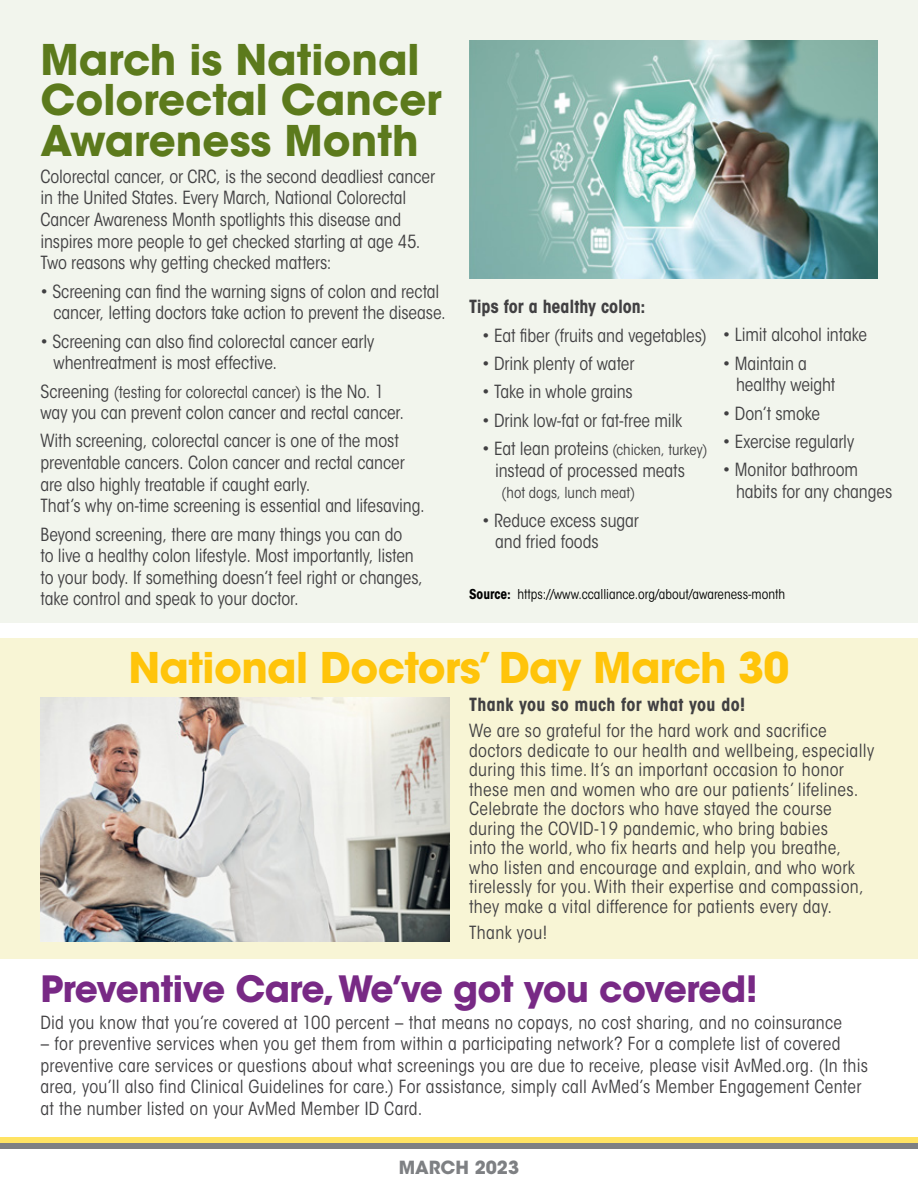
<style>
.page{position:relative;width:918px;height:1188px;background:#fff}
.page>*{position:absolute;margin:0;border:0;box-sizing:border-box;transform-origin:0 0}
.t1{font:700 42px/40.5px "ITC Avant Garde Std";color:#5c7a1c}
.t2{font:700 42px "ITC Avant Garde Std";letter-spacing:-.015em;color:#ffc40a}
.t3{font:700 36px "ITC Avant Garde Std";letter-spacing:-.015em;color:#782985}
.t4{font:condensed 18px/21.6px "ITC Avant Garde Std";color:#414042}
.t5{font:condensed 18px/19.5px "ITC Avant Garde Std";letter-spacing:.02em;color:#414042}
.t6{font:700 condensed 18px "ITC Avant Garde Std";letter-spacing:.005em;color:#414042}
.t7{font:700 18px "ITC Avant Garde Std";color:#7e8083}
.t8{font:condensed 16.5px "ITC Avant Garde Std";color:#414042}
.t9{font:condensed 15px "ITC Avant Garde Std";letter-spacing:.005em;color:#414042}
.t10{font:condensed 13.5px "ITC Avant Garde Std";color:#000}
.s1{font-size:18px}
.s2{font-size:15px}
.s3{font-weight:700}
</style>
<div class="page">
<div style="left:0;top:638px;width:918px;height:320px;background:#f8f5d5"></div>
<div style="left:0;top:1137px;width:918px;height:9px;background:#ffe363"></div>
<div style="left:0;top:1143px;width:918px;height:6px;background:#7e8083"></div>
<div style="left:0;top:0;width:918px;height:623px;background:#f2f5ed"></div>
<img style="left:469px;top:40px;width:409px;height:238px">
<img style="left:41px;top:698px;width:408px;height:243px">
<h1 class="t1" style="left:40px;top:39px;width:403px">March is National<br>Colorectal Cancer<br>Awareness Month</h1>
<p class="t4" style="left:40px;top:166px;width:396px">Colorectal cancer, or CRC, is the second deadliest cancer in the United States. Every March, National Colorectal Cancer Awareness Month spotlights this disease and inspires more people to get checked starting at age 45.<br>Two reasons why getting checked matters:</p>
<p class="t4" style="left:54px;top:280px;width:394px;text-indent:-13px">• Screening can find the warning signs of colon and rectal cancer, letting doctors take action to prevent the disease.</p>
<p class="t4" style="left:54px;top:330px;width:322px;text-indent:-13px">• Screening can also find colorectal cancer early whentreatment is most effective.</p>
<p class="t8" style="left:40px;top:382px;width:345px"><span class="s1">Screening</span> (testing for colorectal cancer) <span class="s1">is the No. 1</span></p>
<p class="t4" style="left:40px;top:399px;width:365px;line-height:28.3px">way you can prevent colon cancer and rectal cancer.<br>With screening, colorectal cancer is one of the most</p>
<p class="t4" style="left:40px;top:452px;width:386px">preventable cancers. Colon cancer and rectal cancer are also highly treatable if caught early.<br>That’s why on-time screening is essential and lifesaving.</p>
<p class="t4" style="left:40px;top:523px;width:384px">Beyond screening, there are many things you can do<br>to live a healthy colon lifestyle. Most importantly, listen to your body. If something doesn’t feel right or changes, take control and speak to your doctor.</p>
<p class="t6" style="left:469px;top:295px;width:178px">Tips for a healthy colon:</p>
<p class="t4" style="left:482px;top:325px;width:226px">• Eat fiber (fruits and vegetables)</p>
<p class="t4" style="left:482px;top:353px;width:154px">• Drink plenty of water</p>
<p class="t4" style="left:482px;top:381px;width:152px">• Take in whole grains</p>
<p class="t4" style="left:482px;top:410px;width:202px">• Drink low-fat or fat-free milk</p>
<p class="t4" style="left:482px;top:438px;width:227px;text-align:center">• Eat lean proteins <span class="s2">(chicken, turkey) </span>instead of processed meats</p>
<p class="t9" style="left:502px;top:484px;width:135px">(hot dogs, lunch meat)</p>
<p class="t4" style="left:495px;top:509px;width:145px;text-indent:-13px">• Reduce excess sugar and fried foods</p>
<p class="t4" style="left:723px;top:324px;width:145px">• Limit alcohol intake</p>
<p class="t4" style="left:736px;top:353px;width:101px;text-indent:-13px">• Maintain a healthy weight</p>
<p class="t4" style="left:723px;top:403px;width:99px">• Don’t smoke</p>
<p class="t4" style="left:723px;top:431px;width:133px">• Exercise regularly</p>
<p class="t4" style="left:736px;top:459px;width:158px;text-indent:-13px">• Monitor bathroom habits for any changes</p>
<p class="t10" style="left:469px;top:586px;width:318px"><span class="s3">Source:</span> https://www.ccalliance.org/about/awareness-month</p>
<h1 class="t2" style="left:128px;top:640px;width:663px">National Doctors’ Day March 30</h1>
<p class="t6" style="left:469px;top:693px;width:277px">Thank you so much for what you do!</p>
<p class="t5" style="left:469px;top:721px;width:407px">We are so grateful for the hard work and sacrifice doctors dedicate to our health and wellbeing, especially during this time. It’s an important occasion to honor these men and women who are our patients’ lifelines.<br>Celebrate the doctors who have stayed the course during the COVID-19 pandemic, who bring babies<br>into the world, who fix hearts and help you breathe, who listen and encourage and explain, and who work tirelessly for you. With their expertise and compassion, they make a vital difference for patients every day.</p>
<p class="t5" style="left:469px;top:923px;width:80px">Thank you!</p>
<h2 class="t3" style="left:40px;top:966px;width:719px">Preventive Care, We’ve got you covered!</h2>
<p class="t4" style="left:40px;top:1011px;width:803px">Did you know that you’re covered at 100 percent – that means no copays, no cost sharing, and no coinsurance</p>
<p class="t4" style="left:40px;top:1033px;width:829px">– for preventive services when you get them from within a participating network? For a complete list of covered preventive care services or questions about what screenings you are due to receive, please visit AvMed.org. (In this area, you’ll also find Clinical Guidelines for care.) For assistance, simply call AvMed’s Member Engagement Center at the number listed on your AvMed Member ID Card.</p>
<p class="t7" style="left:399px;top:1156px;width:122px">MARCH 2023</p>
</div>
